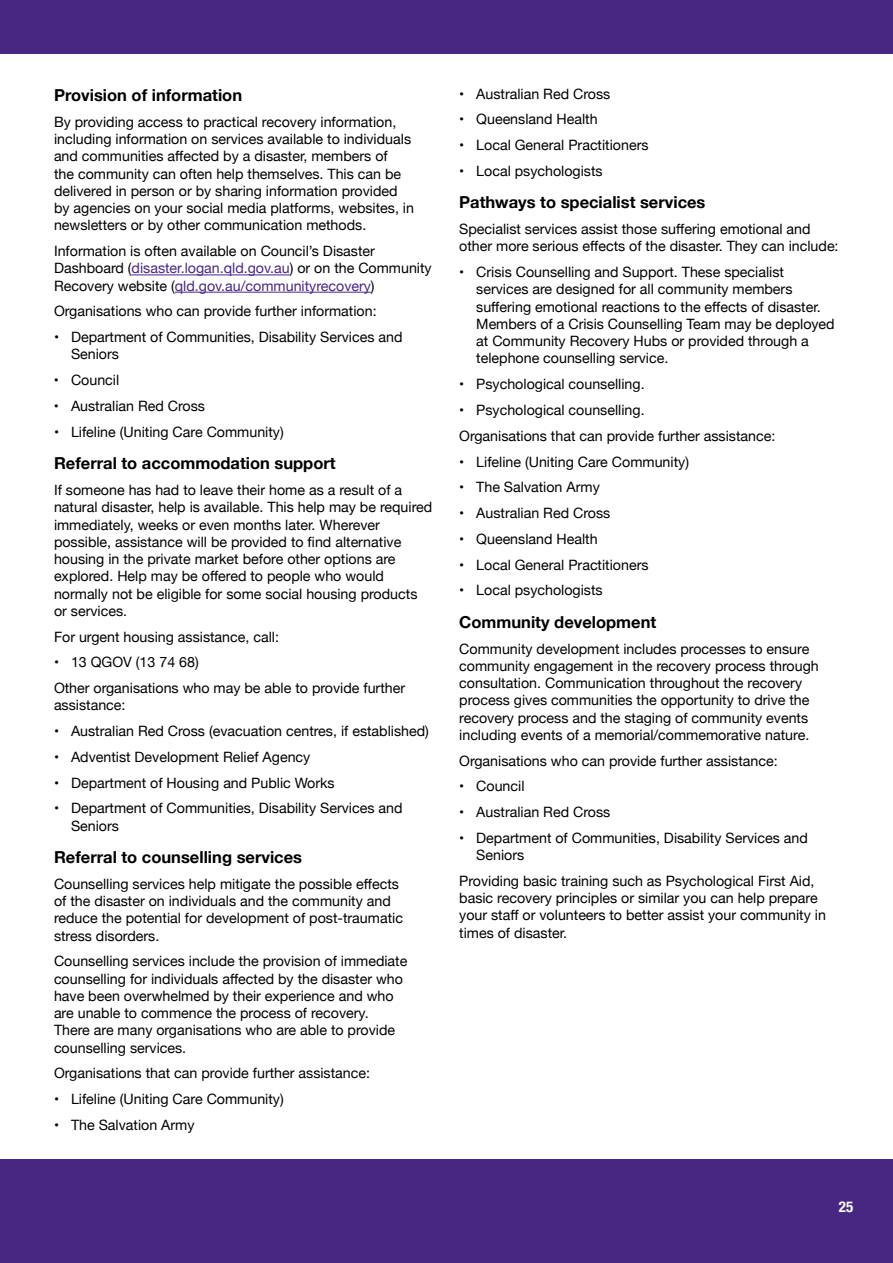
<style>
.page{position:relative;width:893px;height:1263px;background:#fff}
.page>*{position:absolute;margin:0;border:0;box-sizing:border-box;transform-origin:0 0}
.Heading_4_-_not_in_c{font:700 16.5px "Helvetica Neue";color:#000}
.t1{font:700 condensed 15px "Helvetica Neue";color:#fff}
.Body{font:14.25px/17.2px "Helvetica Neue";color:#000}
.s1{color:#482783}
</style>
<div class="page">
<div style="left:0;top:1159px;width:893px;height:104px;background:#482783"></div>
<div style="left:0;top:0;width:893px;height:54px;background:#482783"></div>
<hr style="left:132px;top:275px;width:158px;height:1px;background:#482783">
<hr style="left:175px;top:292px;width:196px;height:1px;background:#482783">
<h4 class="Heading_4_-_not_in_c" style="left:54px;top:82px;width:190px">Provision of information</h4>
<p class="Body" style="left:54px;top:114px;width:361px">By providing access to practical recovery information, including information on services available to individuals and communities affected by a disaster, members of<br>the community can often help themselves. This can be delivered in person or by sharing information provided by agencies on your social media platforms, websites, in newsletters or by other communication methods.</p>
<p class="Body" style="left:54px;top:243px;width:379px">Information is often available on Council’s Disaster<br>Dashboard (<span class="s1">disaster.logan.qld.gov.au</span>) or on the Community<br>Recovery website (<span class="s1">qld.gov.au/communityrecovery</span>)</p>
<p class="Body" style="left:54px;top:304px;width:324px">Organisations who can provide further information:</p>
<p class="Body" style="left:71px;top:329px;width:333px;text-indent:-17px">• Department of Communities, Disability Services and<br>Seniors</p>
<p class="Body" style="left:54px;top:372px;width:67px">• Council</p>
<p class="Body" style="left:54px;top:398px;width:153px">• Australian Red Cross</p>
<p class="Body" style="left:54px;top:424px;width:231px">• Lifeline (Uniting Care Community)</p>
<h4 class="Heading_4_-_not_in_c" style="left:54px;top:450px;width:283px">Referral to accommodation support</h4>
<p class="Body" style="left:54px;top:482px;width:380px">If someone has had to leave their home as a result of a natural disaster, help is available. This help may be required immediately, weeks or even months later. Wherever possible, assistance will be provided to find alternative housing in the private market before other options are explored. Help may be offered to people who would normally not be eligible for some social housing products or services.</p>
<p class="Body" style="left:54px;top:629px;width:226px">For urgent housing assistance, call:</p>
<p class="Body" style="left:54px;top:654px;width:146px">• 13 QGOV (13 74 68)</p>
<p class="Body" style="left:54px;top:680px;width:353px">Other organisations who may be able to provide further assistance:</p>
<p class="Body" style="left:54px;top:723px;width:376px">• Australian Red Cross (evacuation centres, if established)</p>
<p class="Body" style="left:54px;top:749px;width:258px">• Adventist Development Relief Agency</p>
<p class="Body" style="left:54px;top:775px;width:282px">• Department of Housing and Public Works</p>
<p class="Body" style="left:71px;top:800px;width:333px;text-indent:-17px">• Department of Communities, Disability Services and<br>Seniors</p>
<h4 class="Heading_4_-_not_in_c" style="left:54px;top:844px;width:250px">Referral to counselling services</h4>
<p class="Body" style="left:54px;top:876px;width:350px">Counselling services help mitigate the possible effects of the disaster on individuals and the community and reduce the potential for development of post-traumatic stress disorders.</p>
<p class="Body" style="left:54px;top:953px;width:355px">Counselling services include the provision of immediate counselling for individuals affected by the disaster who have been overwhelmed by their experience and who are unable to commence the process of recovery.<br>There are many organisations who are able to provide counselling services.</p>
<p class="Body" style="left:54px;top:1065px;width:318px">Organisations that can provide further assistance:</p>
<p class="Body" style="left:54px;top:1091px;width:231px">• Lifeline (Uniting Care Community)</p>
<p class="Body" style="left:54px;top:1117px;width:142px">• The Salvation Army</p>
<p class="Body" style="left:459px;top:86px;width:153px">• Australian Red Cross</p>
<p class="Body" style="left:459px;top:111px;width:140px">• Queensland Health</p>
<p class="Body" style="left:459px;top:137px;width:191px">• Local General Practitioners</p>
<p class="Body" style="left:459px;top:163px;width:145px">• Local psychologists</p>
<h4 class="Heading_4_-_not_in_c" style="left:459px;top:190px;width:248px">Pathways to specialist services</h4>
<p class="Body" style="left:459px;top:221px;width:381px">Specialist services assist those suffering emotional and other more serious effects of the disaster. They can include:</p>
<p class="Body" style="left:476px;top:264px;width:360px;text-indent:-17px">• Crisis Counselling and Support. These specialist services are designed for all community members suffering emotional reactions to the effects of disaster.<br>Members of a Crisis Counselling Team may be deployed at Community Recovery Hubs or provided through a telephone counselling service.</p>
<p class="Body" style="left:459px;top:376px;width:187px">• Psychological counselling.</p>
<p class="Body" style="left:459px;top:402px;width:187px">• Psychological counselling.</p>
<p class="Body" style="left:459px;top:428px;width:318px">Organisations that can provide further assistance:</p>
<p class="Body" style="left:459px;top:454px;width:231px">• Lifeline (Uniting Care Community)</p>
<p class="Body" style="left:459px;top:479px;width:142px">• The Salvation Army</p>
<p class="Body" style="left:459px;top:505px;width:153px">• Australian Red Cross</p>
<p class="Body" style="left:459px;top:531px;width:140px">• Queensland Health</p>
<p class="Body" style="left:459px;top:557px;width:191px">• Local General Practitioners</p>
<p class="Body" style="left:459px;top:582px;width:145px">• Local psychologists</p>
<h4 class="Heading_4_-_not_in_c" style="left:459px;top:609px;width:199px">Community development</h4>
<p class="Body" style="left:459px;top:641px;width:361px">Community development includes processes to ensure community engagement in the recovery process through consultation. Communication throughout the recovery process gives communities the opportunity to drive the recovery process and the staging of community events including events of a memorial/commemorative nature.</p>
<p class="Body" style="left:459px;top:753px;width:320px">Organisations who can provide further assistance:</p>
<p class="Body" style="left:459px;top:778px;width:67px">• Council</p>
<p class="Body" style="left:459px;top:804px;width:153px">• Australian Red Cross</p>
<p class="Body" style="left:476px;top:830px;width:333px;text-indent:-17px">• Department of Communities, Disability Services and<br>Seniors</p>
<p class="Body" style="left:459px;top:873px;width:368px">Providing basic training such as Psychological First Aid, basic recovery principles or similar you can help prepare your staff or volunteers to better assist your community in times of disaster.</p>
<p class="t1" style="left:839px;top:1194px;width:16px">25</p>
</div>
